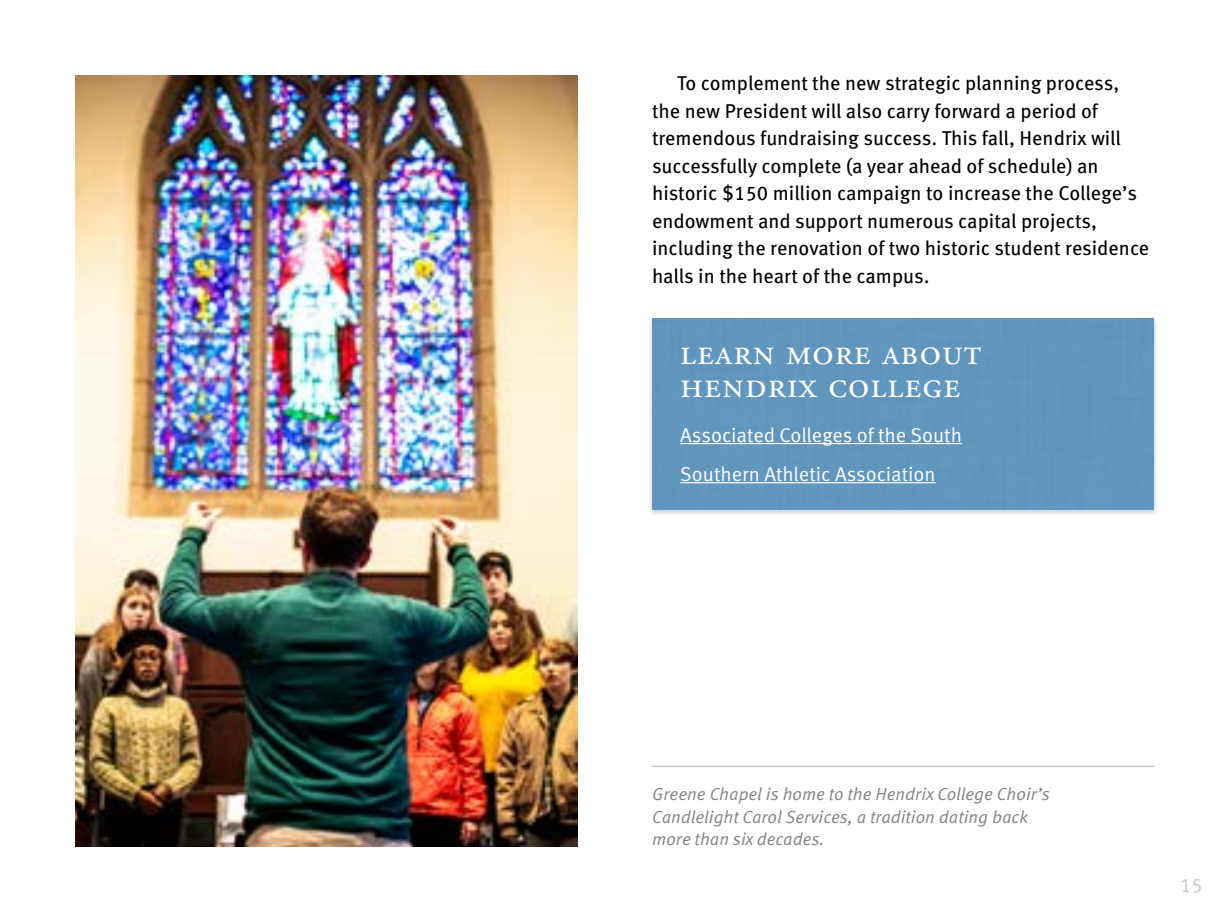
<style>
.page{position:relative;width:1229px;height:922px;background:#fff}
.page>*{position:absolute;margin:0;border:0;box-sizing:border-box;transform-origin:0 0}
.t1{font:37.5px/32.5px "Adobe Garamond Pro";letter-spacing:.03em;color:#fff}
.t2{font:20px/27.5px "Meta OT";color:#000}
.t3{font:20px/39.2px "Meta OT Norm";color:#fff}
.t4{font:20px "Meta OT Norm";color:#c7c8ca}
.t5{font:17.5px/22.5px "Meta OT Norm Ita";color:#808285}
</style>
<div class="page">
<img style="left:75px;top:75px;width:502px;height:772px">
<div style="left:649px;top:319px;width:508px;height:197px;background:#000;opacity:.2"></div>
<div style="left:652px;top:319px;width:502px;height:190px;background:#6196bd"></div>
<hr style="left:680px;top:443px;width:282px;height:1px;background:#fff">
<hr style="left:680px;top:482px;width:256px;height:1px;background:#fff">
<hr style="left:652px;top:765px;width:502px;height:2px;background:#bcbec0">
<p class="t2" style="left:652px;top:70px;width:499px;text-indent:25px">To complement the new strategic planning process, the new President will also carry forward a period of tremendous fundraising success. This fall, Hendrix will successfully complete (a year ahead of schedule) an historic $150 million campaign to increase the College’s endowment and support numerous capital projects, including the renovation of two historic student residence halls in the heart of the campus.</p>
<h1 class="t1" style="left:680px;top:337px;width:303px">learn more about hendrix college</h1>
<p class="t3" style="left:680px;top:415px;width:283px">Associated Colleges of the South<br>Southern Athletic Association</p>
<p class="t5" style="left:652px;top:783px;width:399px">Greene Chapel is home to the Hendrix College Choir’s<br>Candlelight Carol Services, a tradition dating back more than six decades.</p>
<p class="t4" style="left:1180px;top:873px;width:24px">15</p>
</div>
